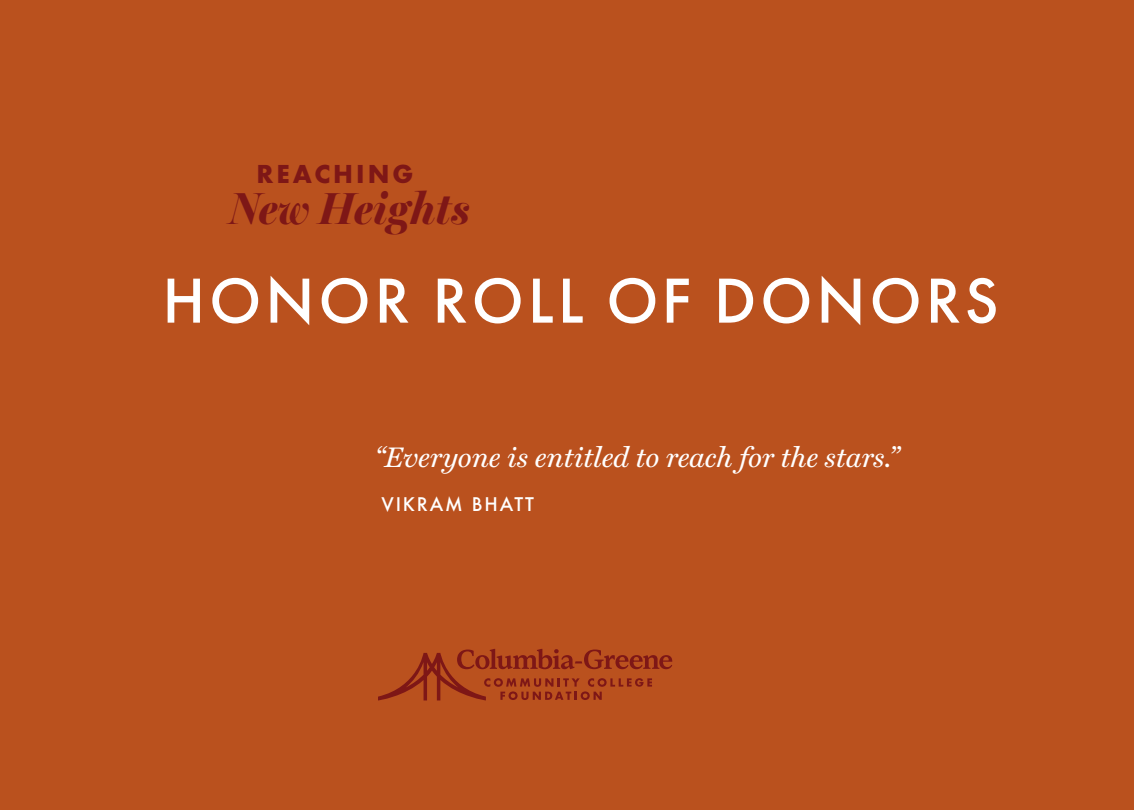
<style>
.page{position:relative;width:1134px;height:810px;background:#ba511e}
.page>*{position:absolute;margin:0;border:0;box-sizing:border-box;transform-origin:0 0}
.t1{font:500 66px "Futura PT";letter-spacing:.06em;color:#fff}
.t2{font:italic 700 45.15px "Miller Banner";color:#7e1716}
.t3{font:italic 28.5px "Miller Text";color:#fff}
.t4{font:700 27.15px "Futura PT";letter-spacing:.11em;color:#7e1716}
.t5{font:500 18.3px "Futura";letter-spacing:.1em;color:#fff}
</style>
<div class="page">
<svg style="left:378px;top:649px;width:294px;height:51px"></svg>
<p class="t4" style="left:257px;top:156px;width:158px">REACHING</p>
<p class="t2" style="left:229px;top:182px;width:242px">New Heights</p>
<p class="t1" style="left:162px;top:261px;width:838px">HONOR ROLL OF DONORS</p>
<p class="t3" style="left:375px;top:435px;width:526px">“Everyone is entitled to reach for the stars.”</p>
<p class="t5" style="left:381px;top:491px;width:154px">VIKRAM BHATT</p>
</div>
